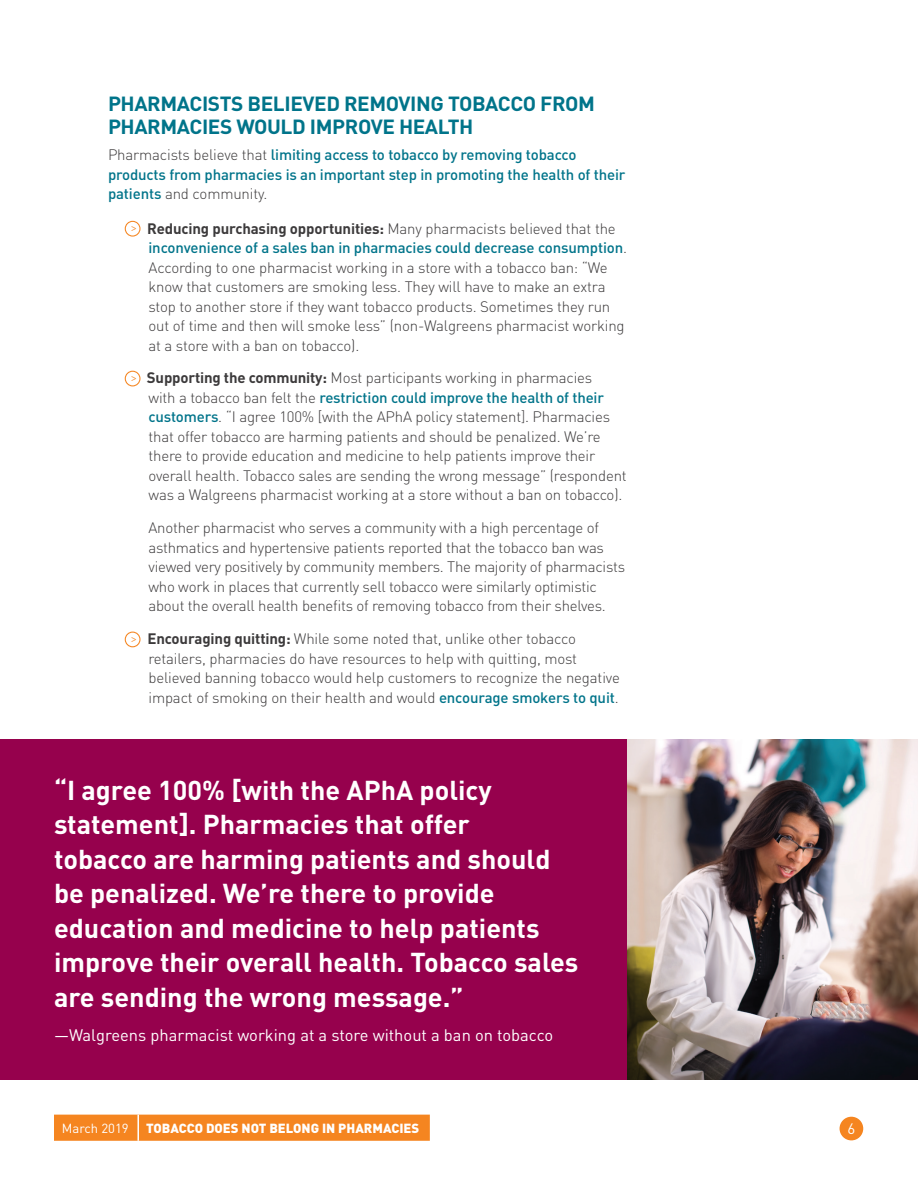
<style>
.page{position:relative;width:918px;height:1188px;background:#fff}
.page>*{position:absolute;margin:0;border:0;box-sizing:border-box;transform-origin:0 0}
.Callout{font:700 27px/34.5px "DIN";color:#fff}
.t1{font:700 20.25px/22.5px "DIN";letter-spacing:-.02em;color:#00748a}
.Callout-2{font:16.5px "DIN";color:#fff}
.Body{font:300 15px/19.5px "DIN";letter-spacing:-.01em;color:#3c3a3b}
.Body-2{font:500 15px/19.5px "DIN";letter-spacing:-.01em;color:#00748a}
.t2{font:15px "DIN";color:#fff}
.t3{font:900 13.05px "DIN";color:#fff}
.t4{font:13.05px "DIN";color:#fff}
.t5{font:700 9.6px "Minion Pro";color:#f58520}
.s1{font-weight:300;color:#3c3a3b}
.s2{font-weight:700}
.s3{font-weight:500;color:#00748a}
</style>
<div class="page">
<div style="left:840px;top:1117px;width:23px;height:23px;background:#f58520;border-radius:50%"></div>
<div style="left:54px;top:1115px;width:376px;height:26px;background:#f58520"></div>
<hr style="left:137px;top:1115px;width:2px;height:26px;background:#fff">
<div style="left:125px;top:221px;width:16px;height:16px;border:1px solid #f58520;border-radius:50%"></div>
<div style="left:125px;top:371px;width:16px;height:15px;border:1px solid #f58520;border-radius:50%"></div>
<div style="left:125px;top:632px;width:16px;height:15px;border:1px solid #f58520;border-radius:50%"></div>
<div style="left:0;top:740px;width:918px;height:340px;background:#96014d"></div>
<img style="left:627px;top:740px;width:291px;height:340px">
<h2 class="t1" style="left:108px;top:92px;width:489px">PHARMACISTS BELIEVED REMOVING TOBACCO FROM<br>PHARMACIES WOULD IMPROVE HEALTH</h2>
<p class="Body-2" style="left:108px;top:144px;width:519px"><span class="s1">Pharmacists believe that</span> limiting access to tobacco by removing tobacco products from pharmacies is an important step in promoting the health of their patients <span class="s1">and community.</span></p>
<p class="t5" style="left:131px;top:221px;width:7px">&gt;</p>
<p class="Body" style="left:147px;top:218px;width:482px"><span class="s2">Reducing purchasing opportunities:</span> Many pharmacists believed that the <span class="s3">inconvenience of a sales ban in pharmacies could decrease consumption</span>.<br>According to one pharmacist working in a store with a tobacco ban: “We know that customers are smoking less. They will have to make an extra stop to another store if they want tobacco products. Sometimes they run out of time and then will smoke less” (non-Walgreens pharmacist working at a store with a ban on tobacco).</p>
<p class="t5" style="left:131px;top:371px;width:7px">&gt;</p>
<p class="Body" style="left:147px;top:368px;width:481px"><span class="s2">Supporting the community:</span> Most participants working in pharmacies<br>with a tobacco ban felt the <span class="s3">restriction could improve the health of their customers</span>. “I agree 100% [with the APhA policy statement]. Pharmacies that offer tobacco are harming patients and should be penalized. We’re there to provide education and medicine to help patients improve their overall health. Tobacco sales are sending the wrong message” (respondent was a Walgreens pharmacist working at a store without a ban on tobacco).</p>
<p class="Body" style="left:148px;top:518px;width:478px">Another pharmacist who serves a community with a high percentage of asthmatics and hypertensive patients reported that the tobacco ban was viewed very positively by community members. The majority of pharmacists who work in places that currently sell tobacco were similarly optimistic about the overall health benefits of removing tobacco from their shelves.</p>
<p class="t5" style="left:131px;top:632px;width:7px">&gt;</p>
<p class="Body" style="left:147px;top:629px;width:474px"><span class="s2">Encouraging quitting:</span> While some noted that, unlike other tobacco retailers, pharmacies do have resources to help with quitting, most believed banning tobacco would help customers to recognize the negative impact of smoking on their health and would <span class="s3">encourage smokers to quit</span>.</p>
<p class="Callout" style="left:54px;top:771px;width:526px">“I agree 100% [with the APhA policy statement]. Pharmacies that offer<br>tobacco are harming patients and should be penalized. We’re there to provide education and medicine to help patients improve their overall health. Tobacco sales are sending the wrong message.”</p>
<p class="Callout-2" style="left:54px;top:1025px;width:501px">—Walgreens pharmacist working at a store without a ban on tobacco</p>
<p class="t4" style="left:62px;top:1120px;width:68px">March 2019</p>
<p class="t3" style="left:146px;top:1120px;width:275px">TOBACCO DOES NOT BELONG IN PHARMACIES</p>
<p class="t2" style="left:847px;top:1119px;width:9px">6</p>
</div>
